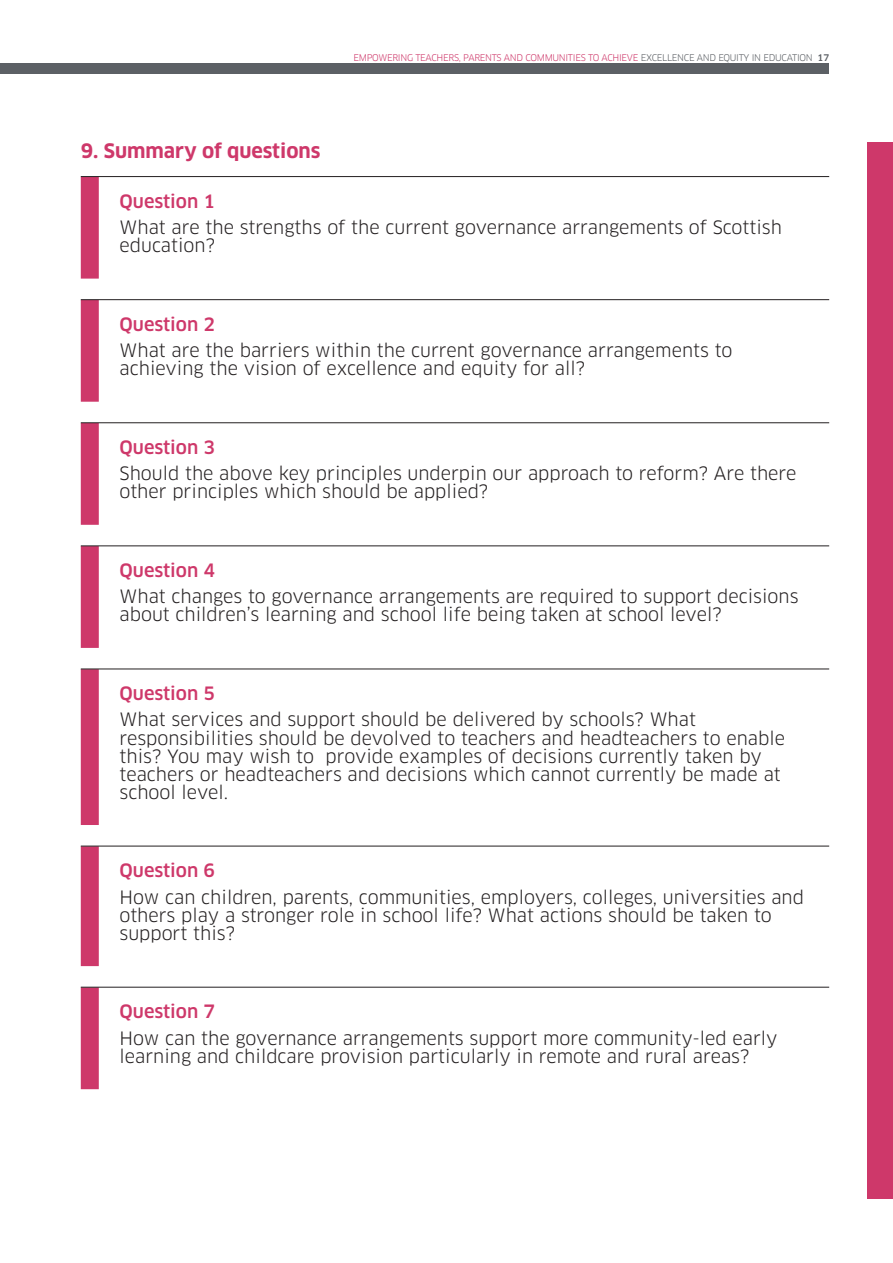
<style>
.page{position:relative;width:893px;height:1263px;background:#fff}
.page>*{position:absolute;margin:0;border:0;box-sizing:border-box;transform-origin:0 0}
.New_Heading_2{font:700 19.5px "Clan";color:#ce386a}
.Question_Box_TEXT{font:18px/18px "Clan";color:#231f20}
.Question_BOX{font:500 18px "Clan";color:#ce386a}
.t1{font:9px "Clan";letter-spacing:-.035em;color:#ce386a}
.s1{color:#5c6065}
.s2{font-weight:500;color:#5c6065}
</style>
<div class="page">
<div style="left:0;top:64px;width:829px;height:10px;background:#5c6065"></div>
<div style="left:867px;top:142px;width:26px;height:1057px;background:#ce386a"></div>
<div style="left:81px;top:177px;width:18px;height:102px;background:#ce386a"></div>
<hr style="left:81px;top:176px;width:748px;height:1px;background:#231f20">
<div style="left:81px;top:300px;width:18px;height:102px;background:#ce386a"></div>
<hr style="left:81px;top:299px;width:748px;height:1px;background:#231f20">
<div style="left:81px;top:423px;width:18px;height:102px;background:#ce386a"></div>
<hr style="left:81px;top:422px;width:748px;height:1px;background:#231f20">
<div style="left:81px;top:546px;width:18px;height:102px;background:#ce386a"></div>
<hr style="left:81px;top:546px;width:748px;height:1px;background:#231f20">
<div style="left:81px;top:669px;width:18px;height:156px;background:#ce386a"></div>
<hr style="left:81px;top:669px;width:748px;height:1px;background:#231f20">
<div style="left:81px;top:846px;width:18px;height:120px;background:#ce386a"></div>
<hr style="left:81px;top:846px;width:748px;height:1px;background:#231f20">
<div style="left:81px;top:987px;width:18px;height:102px;background:#ce386a"></div>
<hr style="left:81px;top:987px;width:748px;height:1px;background:#231f20">
<p class="t1" style="left:354px;top:52px;width:477px">EMPOWERING TEACHERS, PARENTS AND COMMUNITIES TO ACHIEVE <span class="s1">EXCELLENCE AND EQUITY IN EDUCATION</span> <span class="s2">17</span></p>
<p class="New_Heading_2" style="left:81px;top:138px;width:241px">9. Summary of questions</p>
<p class="Question_BOX" style="left:120px;top:190px;width:97px">Question 1</p>
<p class="Question_Box_TEXT" style="left:120px;top:219px;width:664px">What are the strengths of the current governance arrangements of Scottish education?</p>
<p class="Question_BOX" style="left:120px;top:313px;width:97px">Question 2</p>
<p class="Question_Box_TEXT" style="left:120px;top:342px;width:614px">What are the barriers within the current governance arrangements to achieving the vision of excellence and equity for all?</p>
<p class="Question_BOX" style="left:120px;top:436px;width:97px">Question 3</p>
<p class="Question_Box_TEXT" style="left:120px;top:465px;width:678px">Should the above key principles underpin our approach to reform? Are there other principles which should be applied?</p>
<p class="Question_BOX" style="left:120px;top:559px;width:97px">Question 4</p>
<p class="Question_Box_TEXT" style="left:120px;top:588px;width:680px">What changes to governance arrangements are required to support decisions about children’s learning and school life being taken at school level?</p>
<p class="Question_BOX" style="left:120px;top:682px;width:97px">Question 5</p>
<p class="Question_Box_TEXT" style="left:120px;top:711px;width:667px">What services and support should be delivered by schools? What responsibilities should be devolved to teachers and headteachers to enable this? You may wish to provide examples of decisions currently taken by teachers or headteachers and decisions which cannot currently be made at school level.</p>
<p class="Question_BOX" style="left:120px;top:859px;width:97px">Question 6</p>
<p class="Question_Box_TEXT" style="left:120px;top:888px;width:686px">How can children, parents, communities, employers, colleges, universities and others play a stronger role in school life? What actions should be taken to support this?</p>
<p class="Question_BOX" style="left:120px;top:1000px;width:97px">Question 7</p>
<p class="Question_Box_TEXT" style="left:120px;top:1029px;width:659px">How can the governance arrangements support more community-led early learning and childcare provision particularly in remote and rural areas?</p>
</div>
